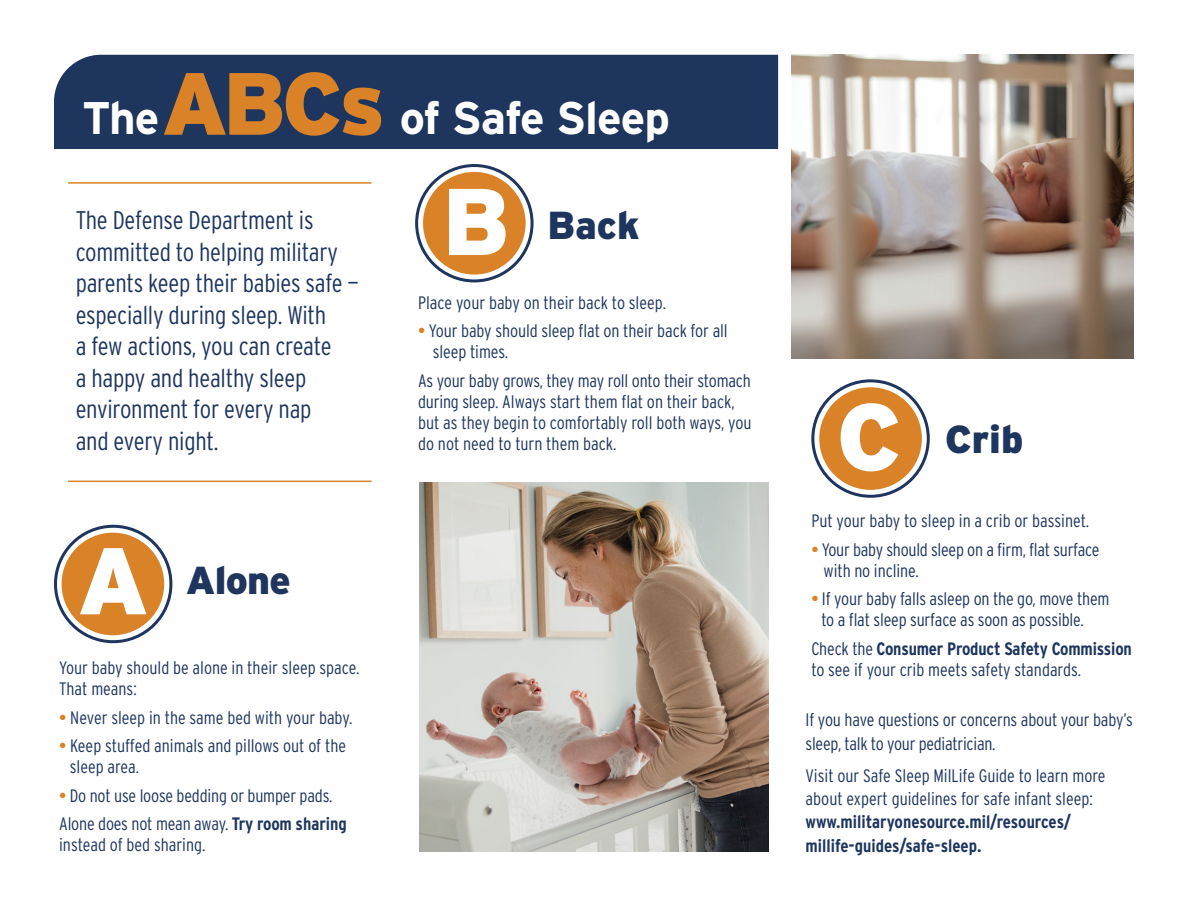
<style>
.page{position:relative;width:1188px;height:918px;background:#fff}
.page>*{position:absolute;margin:0;border:0;box-sizing:border-box;transform-origin:0 0}
.t1{font:900 94.5px "Interstate";color:#fff}
.t2{font:700 45.6px "Interstate";letter-spacing:-.02em;color:#fff}
.t3{font:900 39px "Interstate";letter-spacing:-.005em;color:#1e355e}
.t4{font:300 25.5px/31.5px "Interstate Condensed";letter-spacing:-.01em;color:#1e355e}
.t5{font:300 18px/21px "Interstate Condensed";letter-spacing:-.005em;color:#1e355e}
.t6{font:700 18px/23.2px "Interstate Condensed";color:#1e355e}
.s1{font-weight:900;font-size:88.05px;color:#da8227}
.s2{font-weight:400;color:#da8227}
.s3{font-weight:700}
</style>
<div class="page">
<img style="left:419px;top:482px;width:350px;height:369px">
<div style="left:54px;top:55px;width:724px;height:94px;background:#1e355e"></div>
<hr style="left:68px;top:481px;width:304px;height:1px;background:#da8227">
<img style="left:792px;top:55px;width:342px;height:303px">
<svg style="left:417px;top:166px;width:115px;height:115px"></svg>
<div style="left:415px;top:164px;width:119px;height:118px;border:3px solid #1e355e;border-radius:50%"></div>
<div style="left:423px;top:172px;width:103px;height:103px;background:#da8227;border-radius:50%"></div>
<svg style="left:56px;top:526px;width:115px;height:116px"></svg>
<div style="left:54px;top:525px;width:118px;height:118px;border:3px solid #1e355e;border-radius:50%"></div>
<div style="left:62px;top:533px;width:102px;height:102px;background:#da8227;border-radius:50%"></div>
<svg style="left:813px;top:381px;width:115px;height:115px"></svg>
<div style="left:811px;top:379px;width:119px;height:119px;border:3px solid #1e355e;border-radius:50%"></div>
<div style="left:819px;top:387px;width:103px;height:103px;background:#da8227;border-radius:50%"></div>
<hr style="left:68px;top:182px;width:304px;height:2px;background:#da8227">
<h1 class="t2" style="left:82px;top:92px;width:590px">The <span class="s1">ABCs</span> of Safe Sleep</h1>
<p class="t4" style="left:76px;top:204px;width:285px">The Defense Department is committed to helping military parents keep their babies safe — especially during sleep. With<br>a few actions, you can create<br>a happy and healthy sleep environment for every nap<br>and every night.</p>
<h2 class="t1" style="left:77px;top:527px;width:74px">A</h2>
<h2 class="t3" style="left:186px;top:558px;width:106px">Alone</h2>
<p class="t5" style="left:59px;top:657px;width:302px">Your baby should be alone in their sleep space.<br>That means:</p>
<p class="t5" style="left:59px;top:707px;width:295px"><span class="s2">•</span> Never sleep in the same bed with your baby.</p>
<p class="t5" style="left:70px;top:735px;width:278px;text-indent:-11px"><span class="s2">•</span> Keep stuffed animals and pillows out of the sleep area.</p>
<p class="t5" style="left:59px;top:785px;width:275px"><span class="s2">•</span> Do not use loose bedding or bumper pads.</p>
<p class="t5" style="left:59px;top:813px;width:289px">Alone does not mean away. <span class="s3">Try room sharing </span>instead of bed sharing.</p>
<h2 class="t1" style="left:442px;top:168px;width:69px">B</h2>
<h2 class="t3" style="left:548px;top:203px;width:94px">Back</h2>
<p class="t5" style="left:418px;top:292px;width:249px">Place your baby on their back to sleep.</p>
<p class="t5" style="left:433px;top:321px;width:296px;text-indent:-15px"><span class="s2">•</span> Your baby should sleep flat on their back for all sleep times.</p>
<p class="t5" style="left:418px;top:370px;width:335px">As your baby grows, they may roll onto their stomach during sleep. Always start them flat on their back, but as they begin to comfortably roll both ways, you do not need to turn them back.</p>
<h2 class="t1" style="left:837px;top:383px;width:66px">C</h2>
<h2 class="t3" style="left:945px;top:417px;width:80px">Crib</h2>
<p class="t5" style="left:811px;top:510px;width:279px">Put your baby to sleep in a crib or bassinet.</p>
<p class="t5" style="left:824px;top:539px;width:277px;text-indent:-12px"><span class="s2">•</span> Your baby should sleep on a firm, flat surface with no incline.</p>
<p class="t5" style="left:821px;top:588px;width:290px;text-indent:-10px"><span class="s2">•</span> If your baby falls asleep on the go, move them to a flat sleep surface as soon as possible.</p>
<p class="t5" style="left:811px;top:638px;width:322px">Check the <span class="s3">Consumer Product Safety Commission </span>to see if your crib meets safety standards.</p>
<p class="t5" style="left:806px;top:708px;width:329px;line-height:23.2px">If you have questions or concerns about your baby’s sleep, talk to your pediatrician.</p>
<p class="t5" style="left:806px;top:764px;width:302px;line-height:23.2px">Visit our Safe Sleep MilLife Guide to learn more about expert guidelines for safe infant sleep:</p>
<p class="t6" style="left:806px;top:810px;width:267px">www.militaryonesource.mil/resources/ millife-guides/safe-sleep.</p>
</div>
